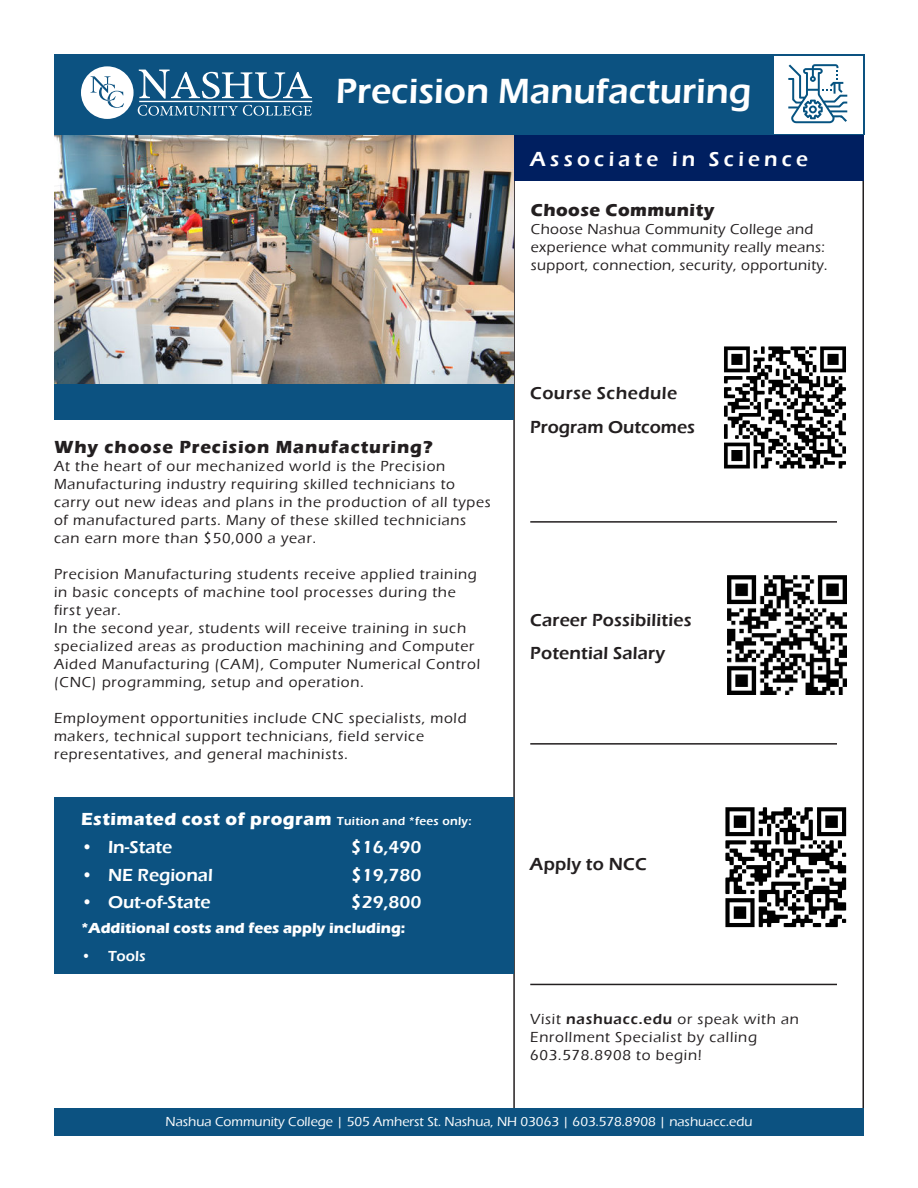
<style>
.page{position:relative;width:918px;height:1188px;background:#fff}
.page>*{position:absolute;margin:0;border:0;box-sizing:border-box;transform-origin:0 0}
.t1{font:600 36px "Eras ITC";color:#fff}
.t2{font:600 21px "Eras ITC";letter-spacing:.2em;color:#fff}
.t3{font:600 18px/33.3px "Eras ITC";letter-spacing:.01em;color:#231f20}
.t4{font:600 18px "Eras ITC";color:#fff}
.t5{font:700 18px "Eras ITC";letter-spacing:.025em;color:#fff}
.t6{font:700 18px "Eras ITC";letter-spacing:.05em;color:#231f20}
.t7{font:700 18px "Eras ITC";letter-spacing:.025em;color:#231f20}
.t8{font:500 15px/18px "Eras ITC";letter-spacing:.05em;color:#231f20}
.t9{font:500 15px/18px "Eras ITC";letter-spacing:.025em;color:#231f20}
.t10{font:700 15px "Eras ITC";color:#fff}
.t11{font:600 15px "Eras ITC";color:#fff}
.t12{font:500 13.5px "Eras ITC";color:#fff}
.s1{font-weight:600;font-size:12px}
.s2{font-weight:600}
</style>
<div class="page">
<img style="left:54px;top:135px;width:459px;height:249px">
<div style="left:54px;top:54px;width:810px;height:81px;background:#0c5281"></div>
<div style="left:774px;top:56px;width:88px;height:77px;background:#fff"></div>
<svg style="left:788px;top:64px;width:59px;height:59px"></svg>
<svg style="left:81px;top:66px;width:231px;height:53px"></svg>
<div style="left:55px;top:1109px;width:809px;height:27px;background:#0c5281"></div>
<div style="left:54px;top:797px;width:459px;height:177px;background:#0c5281"></div>
<div style="left:514px;top:135px;width:350px;height:46px;background:#001f60"></div>
<div style="left:54px;top:384px;width:459px;height:36px;background:#0c5281"></div>
<hr style="left:530px;top:521px;width:307px;height:2px;background:#231f20">
<hr style="left:530px;top:743px;width:307px;height:2px;background:#231f20">
<hr style="left:530px;top:984px;width:307px;height:1px;background:#231f20">
<img style="left:727px;top:575px;width:120px;height:120px">
<img style="left:724px;top:346px;width:122px;height:123px">
<img style="left:725px;top:807px;width:122px;height:121px">
<h1 class="t1" style="left:336px;top:76px;width:417px">Precision Manufacturing</h1>
<h2 class="t2" style="left:530px;top:150px;width:279px">Associate in Science</h2>
<p class="t7" style="left:531px;top:202px;width:185px">Choose Community</p>
<p class="t9" style="left:531px;top:221px;width:298px">Choose Nashua Community College and experience what community really means: support, connection, security, opportunity.</p>
<p class="t6" style="left:54px;top:440px;width:380px">Why choose Precision Manufacturing?</p>
<p class="t8" style="left:54px;top:459px;width:438px">At the heart of our mechanized world is the Precision Manufacturing industry requiring skilled technicians to carry out new ideas and plans in the production of all types of manufactured parts. Many of these skilled technicians can earn more than $50,000 a year.</p>
<p class="t8" style="left:54px;top:567px;width:428px">Precision Manufacturing students receive applied training in basic concepts of machine tool processes during the first year.<br>In the second year, students will receive training in such specialized areas as production machining and Computer Aided Manufacturing (CAM), Computer Numerical Control (CNC) programming, setup and operation.</p>
<p class="t8" style="left:54px;top:711px;width:414px">Employment opportunities include CNC specialists, mold makers, technical support technicians, field service representatives, and general machinists.</p>
<p class="t5" style="left:81px;top:812px;width:392px">Estimated cost of program <span class="s1">Tuition and *fees only:</span></p>
<p class="t4" style="left:81px;top:839px;width:93px">• In-State</p>
<p class="t4" style="left:351px;top:839px;width:72px">$16,490</p>
<p class="t4" style="left:81px;top:867px;width:133px">• NE Regional</p>
<p class="t4" style="left:351px;top:867px;width:72px">$19,780</p>
<p class="t4" style="left:81px;top:895px;width:131px">• Out-of-State</p>
<p class="t4" style="left:351px;top:895px;width:72px">$29,800</p>
<p class="t10" style="left:81px;top:922px;width:326px">*Additional costs and fees apply including:</p>
<p class="t11" style="left:81px;top:949px;width:66px">• Tools</p>
<p class="t3" style="left:530px;top:377px;width:166px;line-height:34.2px">Course Schedule<br>Program Outcomes</p>
<p class="t3" style="left:530px;top:604px;width:163px">Career Possibilities<br>Potential Salary</p>
<p class="t3" style="left:530px;top:849px;width:118px">Apply to NCC</p>
<p class="t8" style="left:530px;top:1011px;width:270px">Visit <span class="s2">nashuacc.edu</span> or speak with an<br>Enrollment Specialist by calling<br>603.578.8908 to begin!</p>
<p class="t12" style="left:166px;top:1116px;width:588px">Nashua Community College | 505 Amherst St. Nashua, NH 03063 | 603.578.8908 | nashuacc.edu</p>
</div>
